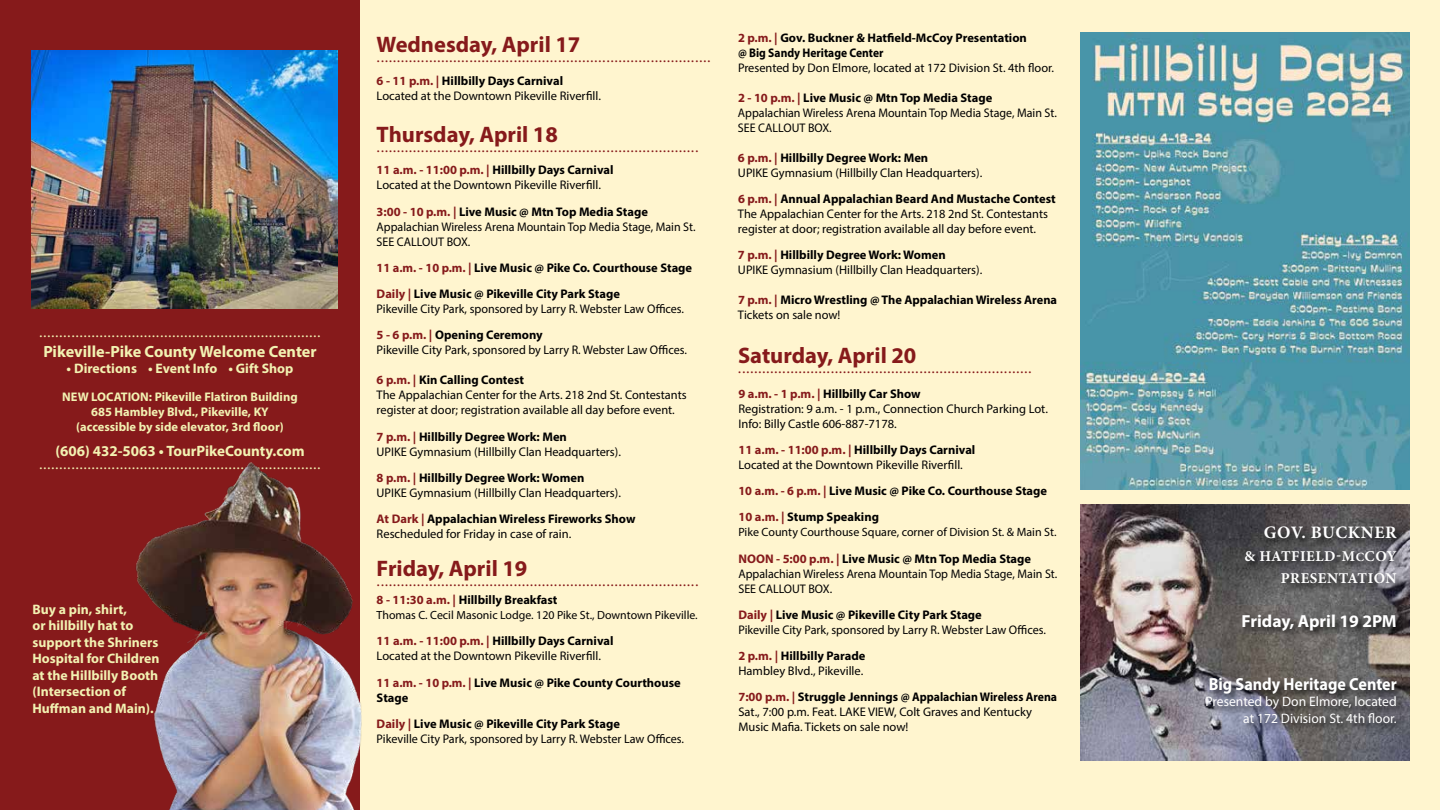
<style>
.page{position:relative;width:1440px;height:810px;background:#fff5cf}
.page>*{position:absolute;margin:0;border:0;box-sizing:border-box;transform-origin:0 0}
.t1{font:700 22.5px "Myriad Pro";color:#861a1b}
.t2{font:700 17.5px "Myriad Pro";color:#fff;scale:.92 1}
.t3{font:700 17.5px "Myriad Pro";color:#fff}
.t4{font:700 17.5px "Minion Pro";letter-spacing:.035em;color:#fff}
.t5{font:16.25px "Minion Pro";color:#861a1b}
.t6{font:16.25px "Minion Pro";color:#f2f2b2}
.t7{font:700 16.25px "Myriad Pro";color:#f2f2b2}
.t8{font:700 15px "Myriad Pro";color:#f2f2b2}
.t9{font:700 15px/22.5px "Minion Pro";letter-spacing:.035em;color:#fff;text-align:right}
.t10{font:700 13.75px/16.5px "Myriad Pro";color:#f2f2b2}
.t11{font:13.75px/16.5px "Myriad Pro";color:#fff;text-align:right}
.t12{font:12.5px/15px "Myriad Pro";color:#000}
.t13{font:700 12.5px/15px "Myriad Pro";color:#000}
.t14{font:12.5px/15px "Myriad Pro";color:#000;scale:.96 1}
.t15{font:700 12.5px/15px "Myriad Pro";color:#f2f2b2;text-align:center}
.t16{font:12px "Myriad Pro";color:#000}
.t17{font:11.88px "Myriad Pro";color:#000}
.s1{font-weight:700;color:#861a1b}
.s2{font-weight:700}
.s3{color:#861a1b}
.s4{font-weight:400}
.s5{font-size:12.5px}
</style>
<div class="page">
<div style="left:0;top:0;width:360px;height:810px;background:#861a1b"></div>
<img style="left:135px;top:462px;width:227px;height:348px">
<img style="left:32px;top:50px;width:305px;height:258px">
<img style="left:1080px;top:32px;width:329px;height:458px">
<img style="left:1080px;top:504px;width:329px;height:256px">
<div style="left:1204px;top:524px;width:203px;height:210px;background:#000;opacity:.86"></div>
<h3 class="t6" style="left:39px;top:321px;width:283px">......................................................................</h3>
<h3 class="t7" style="left:43px;top:340px;width:275px">Pikeville-Pike County Welcome Center</h3>
<p class="t10" style="left:67px;top:360px;width:228px">• Directions • Event Info • Gift Shop</p>
<p class="t15" style="left:62px;top:388px;width:237px">NEW LOCATION: Pikeville Flatiron Building<br>685 Hambley Blvd., Pikeville, KY (accessible by side elevator, 3rd floor)</p>
<p class="t8" style="left:55px;top:441px;width:251px">(606) 432-5063 • TourPikeCounty.com</p>
<h3 class="t6" style="left:39px;top:453px;width:283px">......................................................................</h3>
<p class="t10" style="left:32px;top:600px;width:129px">Buy a pin, shirt,<br>or hillbilly hat to support the Shriners<br>Hospital for Children at the Hillbilly Booth (Intersection of<br>Huffman and Main).</p>
<h1 class="t1" style="left:377px;top:30px;width:205px">Wednesday, April 17</h1>
<h3 class="t5" style="left:377px;top:46px;width:336px">...................................................................................</h3>
<p class="t12" style="left:377px;top:73px;width:226px"><span class="s1">6 - 11 p.m. |</span> <span class="s2">Hillbilly Days Carnival<br></span>Located at the Downtown Pikeville Riverfill.</p>
<h1 class="t1" style="left:377px;top:120px;width:183px">Thursday, April 18</h1>
<h3 class="t5" style="left:377px;top:136px;width:324px">................................................................................</h3>
<p class="t12" style="left:377px;top:162px;width:238px"><span class="s1">11 a.m. - 11:00 p.m. |</span> <span class="s2">Hillbilly Days Carnival<br></span>Located at the Downtown Pikeville Riverfill.</p>
<p class="t14" style="left:377px;top:204px;width:334px"><span class="s1">3:00 - 10 p.m. |</span> <span class="s2">Live Music @ Mtn Top Media Stage<br></span>Appalachian Wireless Arena Mountain Top Media Stage, Main St.<br>SEE CALLOUT BOX.</p>
<p class="t13" style="left:377px;top:254px;width:317px;line-height:26.2px"><span class="s3">11 a.m. - 10 p.m. |</span> Live Music @ Pike Co. Courthouse Stage<br><span class="s3">Daily |</span> Live Music @ Pikeville City Park Stage</p>
<p class="t12" style="left:377px;top:296px;width:309px;line-height:26.2px">Pikeville City Park, sponsored by Larry R. Webster Law Offices.<br><span class="s1">5 - 6 p.m. |</span> <span class="s2">Opening Ceremony</span></p>
<p class="t12" style="left:377px;top:342px;width:312px">Pikeville City Park, sponsored by Larry R. Webster Law Offices.</p>
<p class="t12" style="left:377px;top:372px;width:312px"><span class="s1">6 p.m. |</span> <span class="s2">Kin Calling Contest<br></span>The Appalachian Center for the Arts. 218 2nd St. Contestants register at door; registration available all day before event.</p>
<p class="t12" style="left:377px;top:429px;width:246px"><span class="s1">7 p.m. |</span> <span class="s2">Hillbilly Degree Work: Men<br></span>UPIKE Gymnasium (Hillbilly Clan Headquarters).</p>
<p class="t12" style="left:377px;top:470px;width:246px"><span class="s1">8 p.m. |</span> <span class="s2">Hillbilly Degree Work: Women<br></span>UPIKE Gymnasium (Hillbilly Clan Headquarters).</p>
<p class="t12" style="left:377px;top:511px;width:260px"><span class="s1">At Dark |</span> <span class="s2">Appalachian Wireless Fireworks Show<br></span>Rescheduled for Friday in case of rain.</p>
<h1 class="t1" style="left:377px;top:554px;width:152px">Friday, April 19</h1>
<h3 class="t5" style="left:377px;top:570px;width:324px">................................................................................</h3>
<p class="t13" style="left:377px;top:592px;width:182px"><span class="s3">8 - 11:30 a.m. |</span> Hillbilly Breakfast</p>
<p class="t17" style="left:377px;top:608px;width:323px">Thomas C. Cecil Masonic Lodge. 120 Pike St., Downtown Pikeville.</p>
<p class="t12" style="left:377px;top:634px;width:238px"><span class="s1">11 a.m. - 11:00 p.m. |</span> <span class="s2">Hillbilly Days Carnival<br></span>Located at the Downtown Pikeville Riverfill.</p>
<p class="t13" style="left:377px;top:675px;width:306px"><span class="s3">11 a.m. - 10 p.m. |</span> Live Music @ Pike County Courthouse<br>Stage</p>
<p class="t12" style="left:377px;top:716px;width:309px"><span class="s1">Daily |</span> <span class="s2">Live Music @ Pikeville City Park Stage<br></span>Pikeville City Park, sponsored by Larry R. Webster Law Offices.</p>
<p class="t13" style="left:738px;top:30px;width:290px"><span class="s3">2 p.m. |</span> Gov. Buckner &amp; Hatfield-McCoy Presentation @ Big Sandy Heritage Center</p>
<p class="t12" style="left:738px;top:60px;width:318px">Presented by Don Elmore, located at 172 Division St. 4th floor.</p>
<p class="t14" style="left:738px;top:90px;width:334px"><span class="s1">2 - 10 p.m. |</span> <span class="s2">Live Music @ Mtn Top Media Stage<br></span>Appalachian Wireless Arena Mountain Top Media Stage, Main St.<br>SEE CALLOUT BOX.</p>
<p class="t12" style="left:738px;top:150px;width:246px"><span class="s1">6 p.m. |</span> <span class="s2">Hillbilly Degree Work: Men<br></span>UPIKE Gymnasium (Hillbilly Clan Headquarters).</p>
<p class="t12" style="left:738px;top:191px;width:319px"><span class="s1">6 p.m. |</span> <span class="s2">Annual Appalachian Beard And Mustache Contest<br></span>The Appalachian Center for the Arts. 218 2nd St. Contestants register at door; registration available all day before event.</p>
<p class="t12" style="left:738px;top:247px;width:246px"><span class="s1">7 p.m. |</span> <span class="s2">Hillbilly Degree Work: Women<br></span>UPIKE Gymnasium (Hillbilly Clan Headquarters).</p>
<p class="t13" style="left:738px;top:292px;width:321px"><span class="s3">7 p.m. |</span> Micro Wrestling @ The Appalachian Wireless Arena<br><span class="s4">Tickets on sale now!</span></p>
<h1 class="t1" style="left:738px;top:341px;width:180px">Saturday, April 20</h1>
<h3 class="t5" style="left:738px;top:357px;width:295px">.........................................................................</h3>
<p class="t12" style="left:738px;top:386px;width:311px"><span class="s1">9 a.m. - 1 p.m. |</span> <span class="s2">Hillbilly Car Show<br></span>Registration: 9 a.m. - 1 p.m., Connection Church Parking Lot.<br>Info: Billy Castle 606-887-7178.</p>
<p class="t12" style="left:738px;top:442px;width:238px"><span class="s1">11 a.m. - 11:00 p.m. |</span> <span class="s2">Hillbilly Days Carnival<br></span>Located at the Downtown Pikeville Riverfill.</p>
<p class="t13" style="left:738px;top:477px;width:310px;line-height:26.2px"><span class="s3">10 a.m. - 6 p.m. |</span> Live Music @ Pike Co. Courthouse Stage<br><span class="s3">10 a.m. |</span> Stump Speaking</p>
<p class="t16" style="left:738px;top:525px;width:320px">Pike County Courthouse Square, corner of Division St. &amp; Main St.</p>
<p class="t14" style="left:738px;top:551px;width:334px"><span class="s1">NOON - 5:00 p.m. |</span> <span class="s2">Live Music @ Mtn Top Media Stage<br></span>Appalachian Wireless Arena Mountain Top Media Stage, Main St.<br>SEE CALLOUT BOX.</p>
<p class="t12" style="left:738px;top:607px;width:309px"><span class="s1">Daily |</span> <span class="s2">Live Music @ Pikeville City Park Stage<br></span>Pikeville City Park, sponsored by Larry R. Webster Law Offices.</p>
<p class="t12" style="left:738px;top:648px;width:129px"><span class="s1">2 p.m. |</span> <span class="s2">Hillbilly Parade<br></span>Hambley Blvd., Pikeville.</p>
<p class="t12" style="left:738px;top:690px;width:320px"><span class="s1">7:00 p.m. |</span> <span class="s2">Struggle Jennings @ Appalachian Wireless Arena<br></span>Sat., 7:00 p.m. Feat. LAKE VIEW, Colt Graves and Kentucky<br>Music Mafia. Tickets on sale now!</p>
<h2 class="t4" style="left:1264px;top:520px;width:134px">GOV. BUCKNER</h2>
<p class="t9" style="left:1244px;top:545px;width:154px">&amp; HATFIELD-M<span class="s5">C</span>COY<br>PRESENTATION</p>
<h2 class="t3" style="left:1242px;top:610px;width:157px">Friday, April 19 2PM</h2>
<h2 class="t2" style="left:1209px;top:673px;width:206px">Big Sandy Heritage Center</h2>
<p class="t11" style="left:1206px;top:693px;width:193px">Presented by Don Elmore, located at 172 Division St. 4th floor.</p>
</div>
